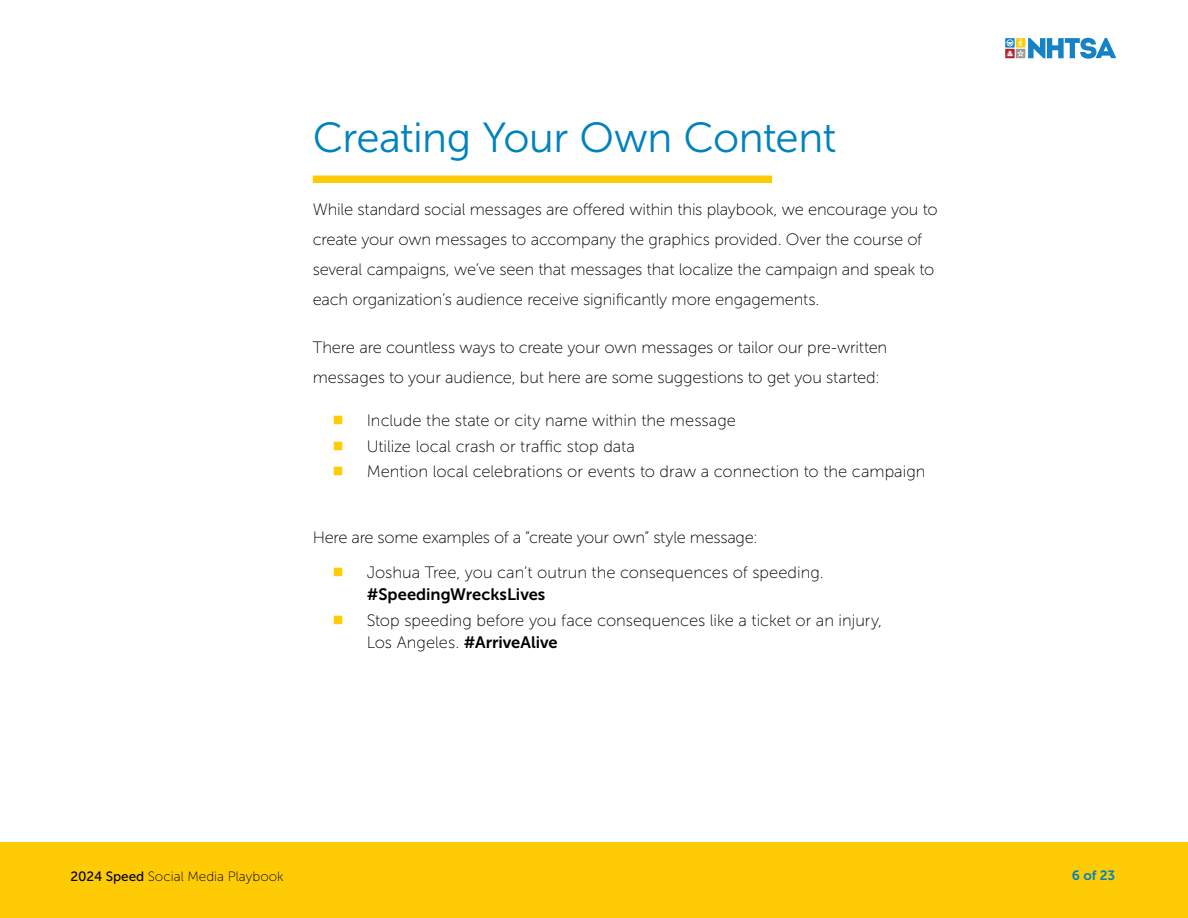
<style>
.page{position:relative;width:1188px;height:918px;background:#fff}
.page>*{position:absolute;margin:0;border:0;box-sizing:border-box;transform-origin:0 0}
.t1{font:42px "Museo Sans 300";letter-spacing:-.015em;color:#0082be}
.Body{font:16.5px/30px "Museo Sans 100";letter-spacing:-.01em;color:#000}
.List_Paragraph{font:16.5px/22.5px "Museo Sans 100";color:#000}
.List_Paragraph_-_Last{font:16.5px "Museo Sans 100";color:#000}
.t2{font:13.5px "Museo Sans 100";color:#000}
.t3{font:13.5px "Museo Sans 700";color:#0082be}
.s1{font-family:"Museo Sans 700"}
.s2{font-family:"Museo Sans 500"}
</style>
<div class="page">
<div style="left:0;top:842px;width:1188px;height:76px;background:#ffcb05"></div>
<div style="left:1005px;top:49px;width:10px;height:9px;background:#c24f56"></div>
<svg style="left:1006px;top:38px;width:110px;height:21px"></svg>
<div style="left:313px;top:176px;width:459px;height:7px;background:#ffcb05"></div>
<h1 class="t1" style="left:313px;top:114px;width:525px">Creating Your Own Content</h1>
<p class="Body" style="left:313px;top:194px;width:626px">While standard social messages are offered within this playbook, we encourage you to create your own messages to accompany the graphics provided. Over the course of several campaigns, we’ve seen that messages that localize the campaign and speak to each organization’s audience receive significantly more engagements.</p>
<p class="Body" style="left:313px;top:332px;width:576px">There are countless ways to create your own messages or tailor our pre-written messages to your audience, but here are some suggestions to get you started:</p>
<p class="List_Paragraph_-_Last" style="left:367px;top:412px;width:371px">Include the state or city name within the message</p>
<p class="List_Paragraph_-_Last" style="left:367px;top:437px;width:270px">Utilize local crash or traffic stop data</p>
<p class="List_Paragraph_-_Last" style="left:367px;top:463px;width:560px">Mention local celebrations or events to draw a connection to the campaign</p>
<h2 class="Body" style="left:313px;top:523px;width:447px">Here are some examples of a “create your own” style message:</h2>
<p class="List_Paragraph" style="left:367px;top:561px;width:459px">Joshua Tree, you can’t outrun the consequences of speeding. <span class="s1">#SpeedingWrecksLives</span></p>
<p class="List_Paragraph" style="left:367px;top:609px;width:517px">Stop speeding before you face consequences like a ticket or an injury,<br>Los Angeles. <span class="s1">#ArriveAlive</span></p>
<p class="t2" style="left:70px;top:869px;width:215px"><span class="s2">2024 Speed</span> Social Media Playbook</p>
<p class="t3" style="left:1072px;top:868px;width:45px">6 of 23</p>
</div>
